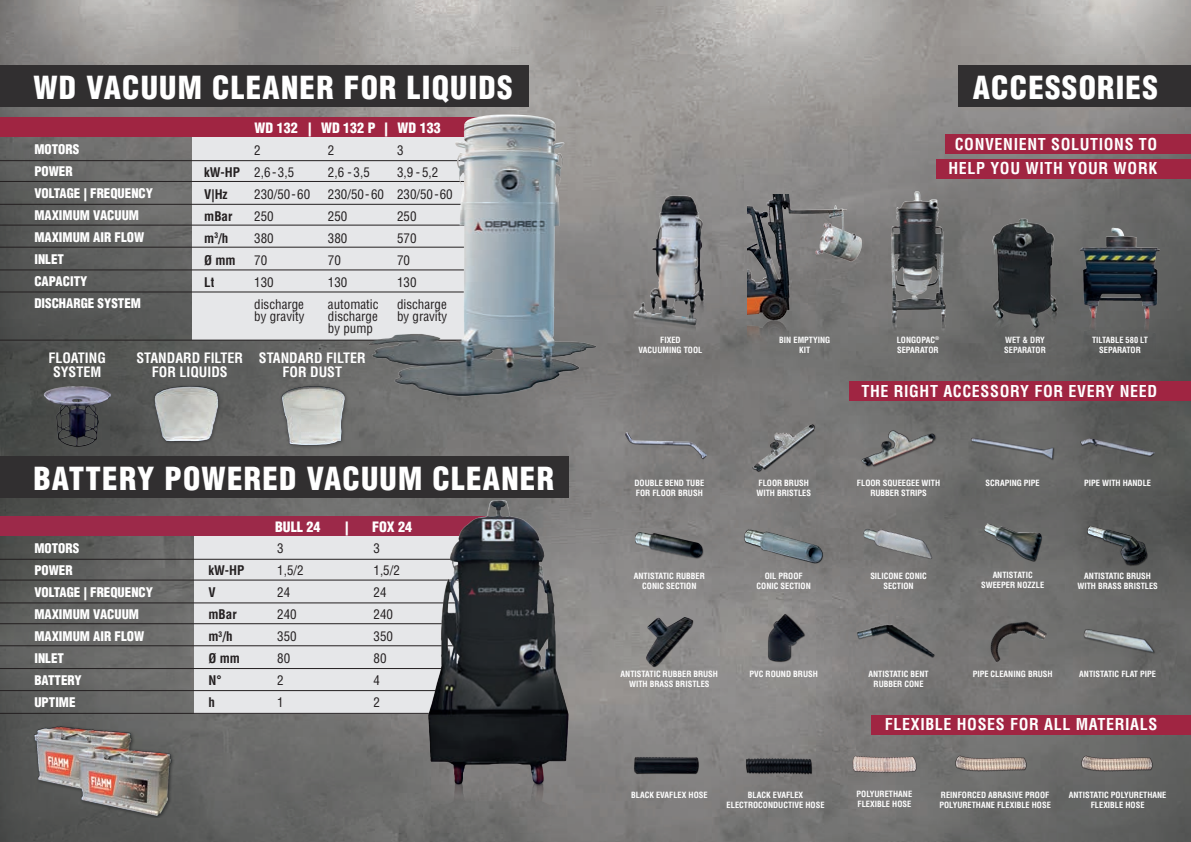
<style>
.page{position:relative;width:1191px;height:842px;background:#fff}
.page>*{position:absolute;margin:0;border:0;box-sizing:border-box;transform-origin:0 0}
.t1{font:900 condensed 31.1px "Helvetica LT Std";letter-spacing:.04em;color:#fff}
.t2{font:700 condensed 16px/24px "Helvetica LT Std";letter-spacing:.04em;color:#fff;text-align:center}
.t3{font:700 condensed 14px/14px "Helvetica LT Std";color:#fff;text-align:center}
.t4{font:900 condensed 14px "Helvetica LT Std";color:#fff}
.t5{font:condensed 13px/22px "Helvetica LT Std";color:#231f20}
.t6{font:900 condensed 13px/22px "Helvetica LT Std";color:#fff}
.t7{font:700 condensed 13px/22px "Helvetica LT Std";color:#231f20}
.t8{font:700 condensed 8.4px/10px "Helvetica LT Std";color:#fff;text-align:center}
</style>
<div class="page">
<img style="left:0;top:0;width:1191px;height:842px">
<img style="left:1046px;top:215px;width:145px;height:148px">
<div style="left:192px;top:137px;width:308px;height:203px;background:#e6e7e9"></div>
<div style="left:194px;top:536px;width:284px;height:178px;background:#e6e7e9"></div>
<div style="left:0;top:118px;width:478px;height:19px;background:#a02542"></div>
<div style="left:0;top:516px;width:488px;height:20px;background:#9c2949"></div>
<hr style="left:0;top:160px;width:478px;height:1px;background:#231f20">
<hr style="left:0;top:559px;width:472px;height:1px;background:#231f20">
<hr style="left:0;top:204px;width:478px;height:1px;background:#231f20">
<hr style="left:0;top:603px;width:472px;height:1px;background:#231f20">
<hr style="left:0;top:270px;width:478px;height:1px;background:#231f20">
<hr style="left:0;top:668px;width:472px;height:1px;background:#231f20">
<hr style="left:0;top:713px;width:487px;height:1px;background:#231f20">
<hr style="left:0;top:181px;width:478px;height:1px;background:#231f20">
<hr style="left:0;top:580px;width:472px;height:1px;background:#231f20">
<hr style="left:0;top:247px;width:478px;height:1px;background:#231f20">
<hr style="left:0;top:292px;width:478px;height:1px;background:#231f20">
<hr style="left:0;top:340px;width:478px;height:1px;background:#231f20">
<hr style="left:0;top:645px;width:472px;height:1px;background:#231f20">
<hr style="left:0;top:690px;width:472px;height:1px;background:#231f20">
<hr style="left:0;top:225px;width:478px;height:1px;background:#231f20">
<hr style="left:0;top:623px;width:472px;height:1px;background:#231f20">
<img style="left:417px;top:486px;width:165px;height:356px">
<div style="left:0;top:456px;width:568px;height:41px;background:#312f30"></div>
<div style="left:0;top:65px;width:528px;height:42px;background:#312f30"></div>
<div style="left:958px;top:65px;width:233px;height:42px;background:#312f30"></div>
<div style="left:945px;top:135px;width:246px;height:19px;background:#a02542"></div>
<div style="left:871px;top:715px;width:320px;height:19px;background:#a02542"></div>
<div style="left:849px;top:381px;width:342px;height:19px;background:#a02542"></div>
<img style="left:631px;top:616px;width:76px;height:52px">
<img style="left:1083px;top:511px;width:69px;height:69px">
<img style="left:749px;top:611px;width:69px;height:53px">
<img style="left:979px;top:506px;width:67px;height:68px">
<img style="left:971px;top:600px;width:83px;height:82px">
<img style="left:855px;top:507px;width:82px;height:68px">
<img style="left:1076px;top:621px;width:83px;height:39px">
<img style="left:849px;top:608px;width:95px;height:60px">
<img style="left:741px;top:526px;width:85px;height:39px">
<img style="left:635px;top:523px;width:68px;height:39px">
<img style="left:740px;top:751px;width:78px;height:30px">
<img style="left:623px;top:737px;width:84px;height:55px">
<img style="left:850px;top:741px;width:71px;height:47px">
<img style="left:950px;top:750px;width:80px;height:29px">
<img style="left:1076px;top:750px;width:81px;height:29px">
<img style="left:44px;top:384px;width:67px;height:67px">
<img style="left:152px;top:380px;width:69px;height:70px">
<img style="left:24px;top:723px;width:160px;height:94px">
<img style="left:625px;top:429px;width:82px;height:32px">
<img style="left:746px;top:416px;width:75px;height:59px">
<img style="left:860px;top:425px;width:76px;height:44px">
<img style="left:1080px;top:433px;width:74px;height:26px">
<img style="left:970px;top:426px;width:84px;height:42px">
<div style="left:936px;top:159px;width:255px;height:19px;background:#a02542"></div>
<img style="left:364px;top:91px;width:232px;height:307px">
<img style="left:269px;top:384px;width:90px;height:70px">
<img style="left:973px;top:205px;width:97px;height:157px">
<img style="left:875px;top:178px;width:83px;height:160px">
<img style="left:747px;top:194px;width:127px;height:159px">
<img style="left:631px;top:190px;width:77px;height:155px">
<h1 class="t1" style="left:33px;top:68px;width:481px">WD VACUUM CLEANER FOR LIQUIDS</h1>
<h1 class="t1" style="left:972px;top:68px;width:187px">ACCESSORIES</h1>
<h3 class="t6" style="left:34px;top:138px;width:120px">MOTORS<br>POWER<br>VOLTAGE | FREQUENCY<br>MAXIMUM VACUUM<br>MAXIMUM AIR FLOW<br>INLET<br>CAPACITY<br>DISCHARGE SYSTEM</h3>
<h3 class="t7" style="left:204px;top:161px;width:37px">kW-HP<br>V|Hz mBar m<sup>3</sup>/h<br>Ø mm<br>Lt</h3>
<h3 class="t3" style="left:48px;top:351px;width:59px">FLOATING<br>SYSTEM</h3>
<h3 class="t3" style="left:136px;top:351px;width:108px">STANDARD FILTER<br>FOR LIQUIDS</h3>
<h3 class="t4" style="left:254px;top:119px;width:188px">WD 132 | WD 132 P | WD 133</h3>
<h3 class="t5" style="left:254px;top:139px;width:58px">2<br>2,6-3,5<br>230/50-60<br>250<br>380<br>70<br>130 discharge</h3>
<h3 class="t5" style="left:254px;top:305px;width:52px">by gravity</h3>
<h3 class="t5" style="left:328px;top:139px;width:58px">2<br>2,6 - 3,5<br>230/50-60<br>250<br>380<br>70<br>130 automatic</h3>
<h3 class="t5" style="left:328px;top:310px;width:51px;line-height:12px">discharge by pump</h3>
<h3 class="t3" style="left:259px;top:351px;width:108px">STANDARD FILTER<br>FOR DUST</h3>
<h3 class="t5" style="left:397px;top:139px;width:57px">3<br>3,9 - 5,2<br>230/50-60<br>250<br>570<br>70<br>130 discharge</h3>
<h3 class="t5" style="left:397px;top:305px;width:52px">by gravity</h3>
<h1 class="t1" style="left:33px;top:458px;width:522px">BATTERY POWERED VACUUM CLEANER</h1>
<h3 class="t6" style="left:34px;top:537px;width:120px">MOTORS<br>POWER<br>VOLTAGE | FREQUENCY<br>MAXIMUM VACUUM<br>MAXIMUM AIR FLOW<br>INLET<br>BATTERY<br>UPTIME</h3>
<h3 class="t7" style="left:208px;top:559px;width:37px">kW-HP<br>V mBar m<sup>3</sup>/h<br>Ø mm<br>N°<br>h</h3>
<h3 class="t4" style="left:275px;top:518px;width:47px">BULL 24</h3>
<h3 class="t4" style="left:345px;top:518px;width:5px">|</h3>
<h3 class="t4" style="left:372px;top:518px;width:42px">FOX 24</h3>
<h3 class="t5" style="left:277px;top:537px;width:28px">3<br>1,5/2<br>24<br>240<br>350<br>80<br>2<br>1</h3>
<h3 class="t5" style="left:373px;top:537px;width:28px">3<br>1,5/2<br>24<br>240<br>350<br>80<br>4<br>2</h3>
<h2 class="t2" style="left:948px;top:132px;width:210px">CONVENIENT SOLUTIONS TO<br>HELP YOU WITH YOUR WORK</h2>
<p class="t8" style="left:896px;top:335px;width:44px;text-align:left">LONGOPAC<sup>®<br></sup>SEPARATOR</p>
<p class="t8" style="left:638px;top:335px;width:65px">FIXED<br>VACUUMING TOOL</p>
<p class="t8" style="left:1004px;top:335px;width:43px;text-align:left">WET &amp; DRY<br>SEPARATOR</p>
<p class="t8" style="left:779px;top:335px;width:52px">BIN EMPTYING<br>KIT</p>
<p class="t8" style="left:1092px;top:335px;width:57px">TILTABLE 580 LT<br>SEPARATOR</p>
<p class="t8" style="left:634px;top:478px;width:71px;text-align:left">DOUBLE BEND TUBE<br>FOR FLOOR BRUSH</p>
<p class="t8" style="left:756px;top:478px;width:56px;text-align:left">FLOOR BRUSH<br>WITH BRISTLES</p>
<h2 class="t2" style="left:861px;top:379px;width:297px">THE RIGHT ACCESSORY FOR EVERY NEED</h2>
<p class="t8" style="left:857px;top:478px;width:85px">FLOOR SQUEEGEE WITH<br>RUBBER STRIPS</p>
<p class="t8" style="left:985px;top:478px;width:56px">SCRAPING PIPE</p>
<p class="t8" style="left:1084px;top:478px;width:68px">PIPE WITH HANDLE</p>
<p class="t8" style="left:634px;top:571px;width:72px">ANTISTATIC RUBBER<br>CONIC SECTION</p>
<p class="t8" style="left:870px;top:571px;width:58px">SILICONE CONIC<br>SECTION</p>
<p class="t8" style="left:756px;top:571px;width:56px">OIL PROOF<br>CONIC SECTION</p>
<p class="t8" style="left:981px;top:570px;width:65px">ANTISTATIC<br>SWEEPER NOZZLE</p>
<p class="t8" style="left:1077px;top:571px;width:82px">ANTISTATIC BRUSH<br>WITH BRASS BRISTLES</p>
<p class="t8" style="left:749px;top:669px;width:70px">PVC ROUND BRUSH</p>
<p class="t8" style="left:1079px;top:669px;width:78px">ANTISTATIC FLAT PIPE</p>
<p class="t8" style="left:620px;top:669px;width:99px">ANTISTATIC RUBBER BRUSH<br>WITH BRASS BRISTLES</p>
<p class="t8" style="left:972px;top:669px;width:82px">PIPE CLEANING BRUSH</p>
<p class="t8" style="left:868px;top:669px;width:62px">ANTISTATIC BENT<br>RUBBER CONE</p>
<p class="t8" style="left:631px;top:790px;width:78px">BLACK EVAFLEX HOSE</p>
<p class="t8" style="left:726px;top:790px;width:99px">BLACK EVAFLEX<br>ELECTROCONDUCTIVE HOSE</p>
<h2 class="t2" style="left:885px;top:712px;width:274px">FLEXIBLE HOSES FOR ALL MATERIALS</h2>
<p class="t8" style="left:856px;top:789px;width:57px;text-align:left">POLYURETHANE<br>FLEXIBLE HOSE</p>
<p class="t8" style="left:939px;top:790px;width:113px;text-align:left">REINFORCED ABRASIVE PROOF<br>POLYURETHANE FLEXIBLE HOSE</p>
<p class="t8" style="left:1068px;top:790px;width:99px">ANTISTATIC POLYURETHANE<br>FLEXIBLE HOSE</p>
</div>
